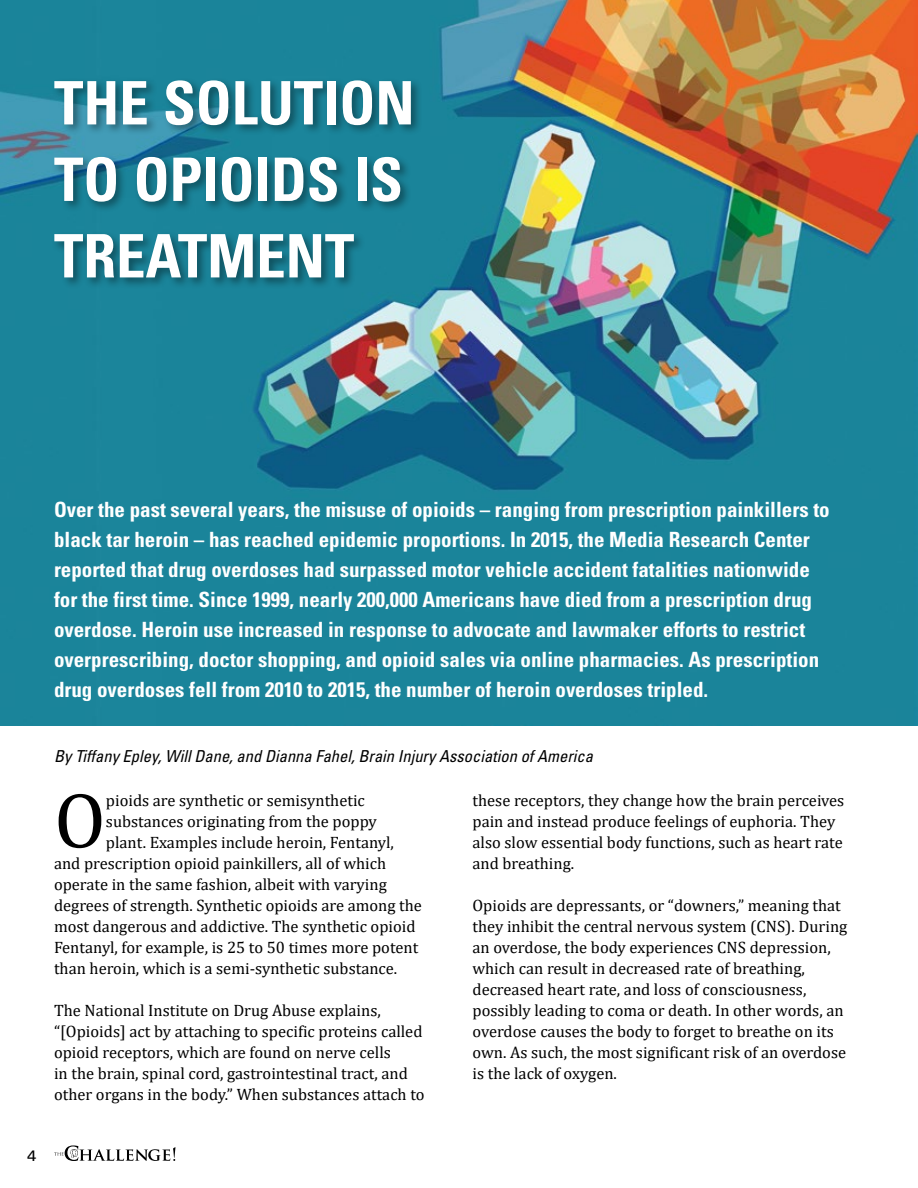
<style>
.page{position:relative;width:918px;height:1188px;background:#fff}
.page>*{position:absolute;margin:0;border:0;box-sizing:border-box;transform-origin:0 0}
.t1{font:79.5px "Cambria";color:#000}
.t2{font:700 condensed 60px/76.5px "Univers LT Std";color:#fff}
.t3{font:700 condensed 21px/30px "Univers LT Std";color:#fff}
.t4{font:16.5px/21px "Cambria";color:#000}
.t5{font:italic condensed 16.5px "Univers LT Std";color:#000}
.t6{font:15px "Univers LT Std";color:#000;scale:1.1 1}
</style>
<div class="page">
<svg style="left:54px;top:1145px;width:122px;height:16px"></svg>
<img style="left:0;top:0;width:918px;height:726px">
<div style="left:52px;top:77px;width:371px;height:213px;background:#000;opacity:.4"></div>
<h2 class="t2" style="left:54px;top:65px;width:362px">THE SOLUTION<br>TO OPIOIDS IS<br>TREATMENT</h2>
<p class="t3" style="left:54px;top:494px;width:777px">Over the past several years, the misuse of opioids – ranging from prescription painkillers to black tar heroin – has reached epidemic proportions. In 2015, the Media Research Center reported that drug overdoses had surpassed motor vehicle accident fatalities nationwide for the first time. Since 1999, nearly 200,000 Americans have died from a prescription drug overdose. Heroin use increased in response to advocate and lawmaker efforts to restrict overprescribing, doctor shopping, and opioid sales via online pharmacies. As prescription drug overdoses fell from 2010 to 2015, the number of heroin overdoses tripled.</p>
<p class="t5" style="left:54px;top:746px;width:541px">By Tiffany Epley, Will Dane, and Dianna Fahel, Brain Injury Association of America</p>
<p class="t4" style="left:473px;top:789px;width:373px">these receptors, they change how the brain perceives pain and instead produce feelings of euphoria. They also slow essential body functions, such as heart rate and breathing.</p>
<p class="t4" style="left:473px;top:894px;width:376px">Opioids are depressants, or “downers,” meaning that they inhibit the central nervous system (CNS). During an overdose, the body experiences CNS depression, which can result in decreased rate of breathing, decreased heart rate, and loss of consciousness, possibly leading to coma or death. In other words, an overdose causes the body to forget to breathe on its own. As such, the most significant risk of an overdose is the lack of oxygen.</p>
<h1 class="t1" style="left:54px;top:774px;width:53px">O</h1>
<p class="t4" style="left:106px;top:789px;width:260px">pioids are synthetic or semisynthetic</p>
<p class="t4" style="left:106px;top:810px;width:272px">substances originating from the poppy</p>
<p class="t4" style="left:106px;top:831px;width:289px">plant. Examples include heroin, Fentanyl,</p>
<p class="t4" style="left:54px;top:852px;width:334px">and prescription opioid painkillers, all of which</p>
<p class="t4" style="left:54px;top:873px;width:334px">operate in the same fashion, albeit with varying</p>
<p class="t4" style="left:54px;top:894px;width:370px">degrees of strength. Synthetic opioids are among the</p>
<p class="t4" style="left:54px;top:915px;width:363px">most dangerous and addictive. The synthetic opioid</p>
<p class="t4" style="left:54px;top:936px;width:366px">Fentanyl, for example, is 25 to 50 times more potent</p>
<p class="t4" style="left:54px;top:957px;width:345px">than heroin, which is a semi-synthetic substance.</p>
<p class="t4" style="left:54px;top:999px;width:372px">The National Institute on Drug Abuse explains, “[Opioids] act by attaching to specific proteins called opioid receptors, which are found on nerve cells<br>in the brain, spinal cord, gastrointestinal tract, and other organs in the body.” When substances attach to</p>
<p class="t6" style="left:27px;top:1147px;width:10px">4</p>
</div>
